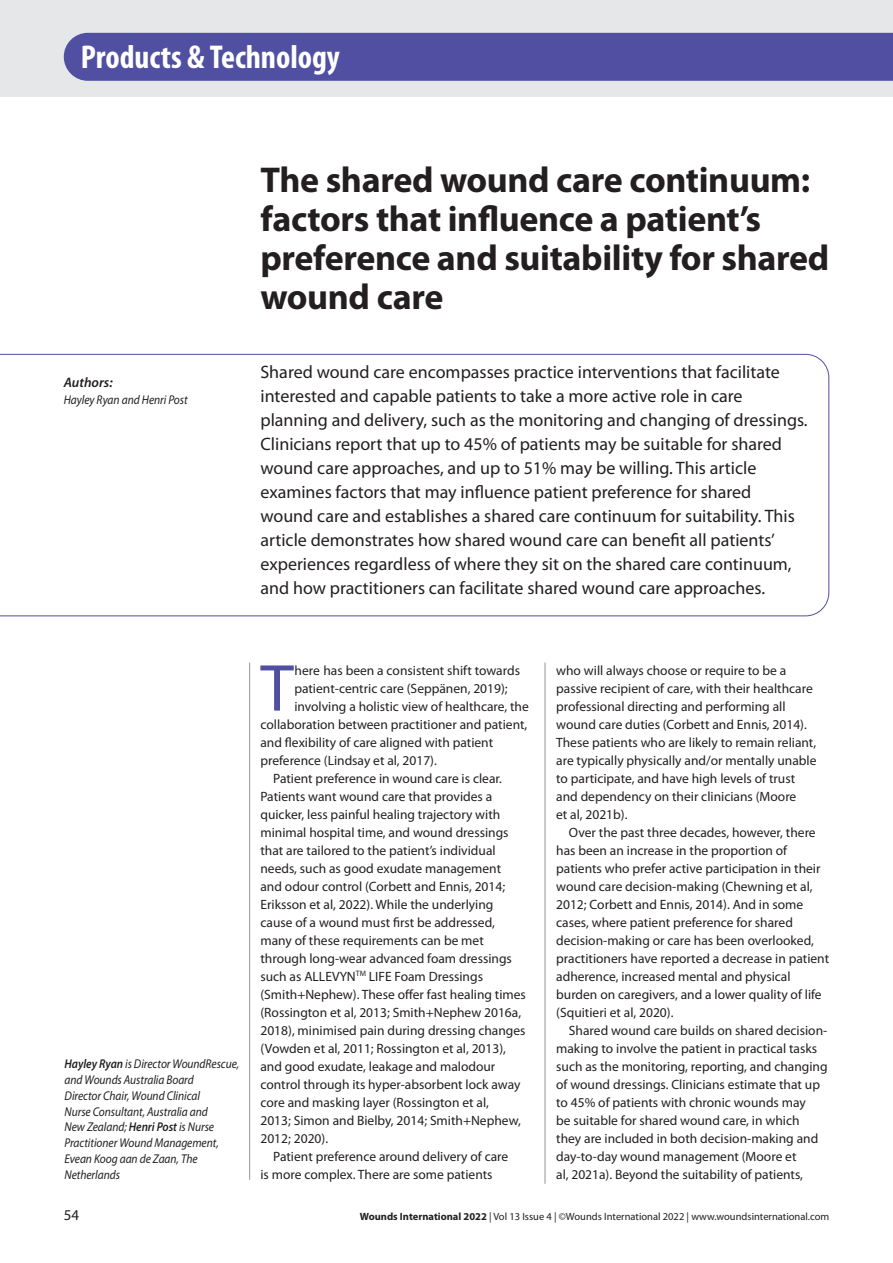
<style>
.page{position:relative;width:893px;height:1263px;background:#fff}
.page>*{position:absolute;margin:0;border:0;box-sizing:border-box;transform-origin:0 0}
.t1{font:66.9px "Myriad Pro";color:#504fa1}
.t2{font:700 36px/39px "Myriad Pro";letter-spacing:-.01em;color:#231f20}
.t3{font:700 condensed 33.15px "Myriad Pro";color:#fff}
.t4{font:18px/24px "Myriad Pro";color:#231f20}
.t5{font:15px "Myriad Pro";color:#231f20}
.t6{font:italic 600 13.8px "Myriad Pro";color:#231f20}
.t7{font:13.5px/18px "Myriad Pro";color:#231f20}
.t8{font:italic 12.75px/15.8px "Myriad Pro";letter-spacing:-.005em;color:#231f20;scale:.9 1}
.t9{font:10.5px "Myriad Pro";color:#231f20}
.s1{font-weight:600}
.s2{font-weight:700}
</style>
<div class="page">
<hr style="left:249px;top:662px;width:1px;height:518px;background:#939598">
<hr style="left:545px;top:662px;width:1px;height:522px;background:#939598">
<div style="left:0;top:0;width:893px;height:97px;background:#e6e7e9"></div>
<svg style="left:0;top:354px;width:829px;height:262px"></svg>
<div style="left:64px;top:33px;width:829px;height:48px;background:#504fa1"></div>
<h3 class="t3" style="left:81px;top:37px;width:261px">Products &amp; Technology</h3>
<p class="t6" style="left:64px;top:373px;width:50px">Authors:</p>
<p class="t8" style="left:64px;top:392px;width:139px">Hayley Ryan and Henri Post</p>
<h2 class="t2" style="left:260px;top:160px;width:570px">The shared wound care continuum: factors that influence a patient’s preference and suitability for shared wound care</h2>
<p class="t4" style="left:260px;top:360px;width:549px">Shared wound care encompasses practice interventions that facilitate interested and capable patients to take a more active role in care planning and delivery, such as the monitoring and changing of dressings.<br>Clinicians report that up to 45% of patients may be suitable for shared wound care approaches, and up to 51% may be willing. This article examines factors that may influence patient preference for shared wound care and establishes a shared care continuum for suitability. This article demonstrates how shared wound care can benefit all patients’ experiences regardless of where they sit on the shared care continuum, and how practitioners can facilitate shared wound care approaches.</p>
<h3 class="t4" style="left:260px;top:368px;width:37px">Intro</h3>
<p class="t8" style="left:65px;top:1056px;width:195px"><span class="s1">Hayley Ryan</span> is Director WoundRescue, and Wounds Australia Board<br>Director Chair, Wound Clinical<br>Nurse Consultant, Australia and<br>New Zealand; <span class="s1">Henri Post</span> is Nurse<br>Practitioner Wound Management,<br>Evean Koog aan de Zaan, The<br>Netherlands</p>
<h1 class="t1" style="left:260px;top:647px;width:35px">T</h1>
<p class="t7" style="left:294px;top:661px;width:227px">here has been a consistent shift towards</p>
<p class="t7" style="left:294px;top:679px;width:215px">patient-centric care (Seppänen, 2019);</p>
<p class="t7" style="left:294px;top:697px;width:236px">involving a holistic view of healthcare, the</p>
<p class="t7" style="left:260px;top:715px;width:268px">collaboration between practitioner and patient,</p>
<p class="t7" style="left:260px;top:733px;width:234px">and flexibility of care aligned with patient</p>
<p class="t7" style="left:260px;top:751px;width:178px">preference (Lindsay et al, 2017).</p>
<p class="t7" style="left:273px;top:769px;width:230px">Patient preference in wound care is clear.</p>
<p class="t7" style="left:260px;top:787px;width:233px">Patients want wound care that provides a</p>
<p class="t7" style="left:260px;top:805px;width:241px">quicker, less painful healing trajectory with</p>
<p class="t7" style="left:260px;top:823px;width:250px">minimal hospital time, and wound dressings</p>
<p class="t7" style="left:260px;top:841px;width:237px">that are tailored to the patient’s individual</p>
<p class="t7" style="left:260px;top:859px;width:242px">needs, such as good exudate management</p>
<p class="t7" style="left:260px;top:877px;width:246px">and odour control (Corbett and Ennis, 2014;</p>
<p class="t7" style="left:260px;top:895px;width:234px">Eriksson et al, 2022). While the underlying</p>
<p class="t7" style="left:260px;top:913px;width:236px">cause of a wound must first be addressed,</p>
<p class="t7" style="left:260px;top:931px;width:225px">many of these requirements can be met</p>
<p class="t7" style="left:260px;top:949px;width:253px">through long-wear advanced foam dressings</p>
<p class="t7" style="left:260px;top:967px;width:224px">such as ALLEVYN<sup>TM</sup> LIFE Foam Dressings</p>
<p class="t7" style="left:260px;top:985px;width:267px">(Smith+Nephew). These offer fast healing times</p>
<p class="t7" style="left:260px;top:1003px;width:262px">(Rossington et al, 2013; Smith+Nephew 2016a,</p>
<p class="t7" style="left:260px;top:1021px;width:267px">2018), minimised pain during dressing changes</p>
<p class="t7" style="left:260px;top:1039px;width:247px">(Vowden et al, 2011; Rossington et al, 2013),</p>
<p class="t7" style="left:260px;top:1057px;width:236px">and good exudate, leakage and malodour</p>
<p class="t7" style="left:260px;top:1075px;width:261px">control through its hyper-absorbent lock away</p>
<p class="t7" style="left:260px;top:1093px;width:230px">core and masking layer (Rossington et al,</p>
<p class="t7" style="left:260px;top:1111px;width:262px">2013; Simon and Bielby, 2014; Smith+Nephew,</p>
<p class="t7" style="left:260px;top:1129px;width:69px">2012; 2020).</p>
<p class="t7" style="left:273px;top:1147px;width:237px">Patient preference around delivery of care</p>
<p class="t7" style="left:260px;top:1165px;width:234px">is more complex. There are some patients</p>
<p class="t7" style="left:556px;top:661px;width:262px">who will always choose or require to be a passive recipient of care, with their healthcare professional directing and performing all wound care duties (Corbett and Ennis, 2014).<br>These patients who are likely to remain reliant, are typically physically and/or mentally unable to participate, and have high levels of trust and dependency on their clinicians (Moore<br>et al, 2021b).</p>
<p class="t7" style="left:556px;top:823px;width:274px;text-indent:13px">Over the past three decades, however, there has been an increase in the proportion of patients who prefer active participation in their wound care decision-making (Chewning et al, 2012; Corbett and Ennis, 2014). And in some cases, where patient preference for shared decision-making or care has been overlooked, practitioners have reported a decrease in patient adherence, increased mental and physical burden on caregivers, and a lower quality of life (Squitieri et al, 2020).</p>
<p class="t7" style="left:556px;top:1021px;width:273px;text-indent:13px">Shared wound care builds on shared decision&shy;making to involve the patient in practical tasks such as the monitoring, reporting, and changing of wound dressings. Clinicians estimate that up to 45% of patients with chronic wounds may<br>be suitable for shared wound care, in which they are included in both decision-making and day-to-day wound management (Moore et<br>al, 2021a). Beyond the suitability of patients,</p>
<p class="t5" style="left:64px;top:1205px;width:17px">54</p>
<p class="t9" style="left:360px;top:1210px;width:471px"><span class="s2">Wounds International 2022</span> | Vol 13 Issue 4 | ©Wounds International 2022 | www.woundsinternational.com</p>
</div>
